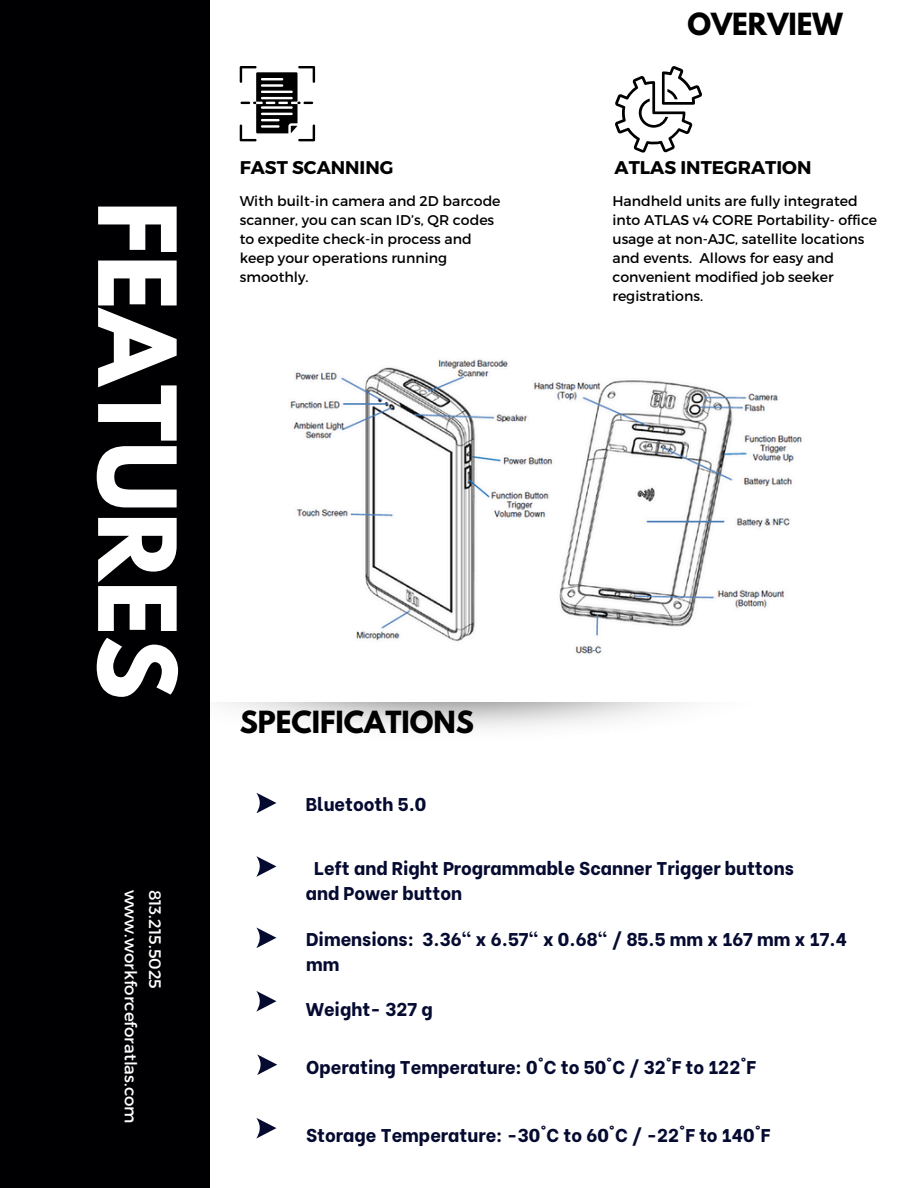
<style>
.page{position:relative;width:918px;height:1188px;background:#fff}
.page>*{position:absolute;margin:0;border:0;box-sizing:border-box;transform-origin:0 0}
.t1{font:700 95.25px "League Spartan";color:#fff}
.t2{font:700 27px "League Spartan";color:#000}
.t3{font:800 18.45px/24.8px "Be Vietnam";color:#050a30}
.t4{font:700 18.3px "Montserrat";color:#000}
.t5{font:16.65px "Montserrat";color:#fff}
.t6{font:14.1px/19px "Montserrat";color:#000}
</style>
<div class="page">
<div style="left:0;top:0;width:210px;height:1188px;background:#000002"></div>
<img style="left:290px;top:359px;width:512px;height:295px">
<svg style="left:240px;top:66px;width:75px;height:75px"></svg>
<svg style="left:615px;top:66px;width:87px;height:87px"></svg>
<svg style="left:256px;top:793px;width:20px;height:20px"></svg>
<svg style="left:256px;top:856px;width:20px;height:20px"></svg>
<svg style="left:256px;top:928px;width:20px;height:20px"></svg>
<svg style="left:256px;top:991px;width:20px;height:20px"></svg>
<svg style="left:257px;top:1054px;width:20px;height:21px"></svg>
<svg style="left:256px;top:1118px;width:20px;height:20px"></svg>
<h5 class="t1" style="left:184px;top:201px;width:500px;rotate:90deg">FEATURES</h5>
<h3 class="t5" style="left:141px;top:890px;width:236px;rotate:90deg">www.workforceforatlas.com</h3>
<p class="t5" style="left:166px;top:890px;width:101px;rotate:90deg">813.215.5025</p>
<h2 class="t4" style="left:240px;top:156px;width:155px">FAST SCANNING</h2>
<p class="t6" style="left:240px;top:190px;width:262px">With built-in camera and 2D barcode scanner, you can scan ID’s, QR codes to expedite check-in process and keep your operations running smoothly.</p>
<h5 class="t2" style="left:687px;top:11px;width:157px">OVERVIEW</h5>
<p class="t4" style="left:615px;top:156px;width:198px">ATLAS INTEGRATION</p>
<h3 class="t6" style="left:612px;top:190px;width:266px">Handheld units are fully integrated into ATLAS v4 CORE Portability- office usage at non-AJC, satellite locations and events. Allows for easy and convenient modified job seeker registrations.</h3>
<p class="t2" style="left:240px;top:709px;width:236px">SPECIFICATIONS</p>
<p class="t3" style="left:306px;top:790px;width:122px">Bluetooth 5.0</p>
<p class="t3" style="left:306px;top:854px;width:490px;text-indent:8px">Left and Right Programmable Scanner Trigger buttons and Power button</p>
<h2 class="t3" style="left:306px;top:925px;width:542px">Dimensions: 3.36" x 6.57" x 0.68" / 85.5 mm x 167 mm x 17.4 mm</h2>
<p class="t3" style="left:306px;top:995px;width:129px">Weight- 327 g</p>
<h4 class="t3" style="left:306px;top:1053px;width:451px">Operating Temperature: 0°C to 50°C / 32°F to 122°F</h4>
<p class="t3" style="left:306px;top:1121px;width:466px">Storage Temperature: -30°C to 60°C / -22°F to 140°F</p>
</div>
